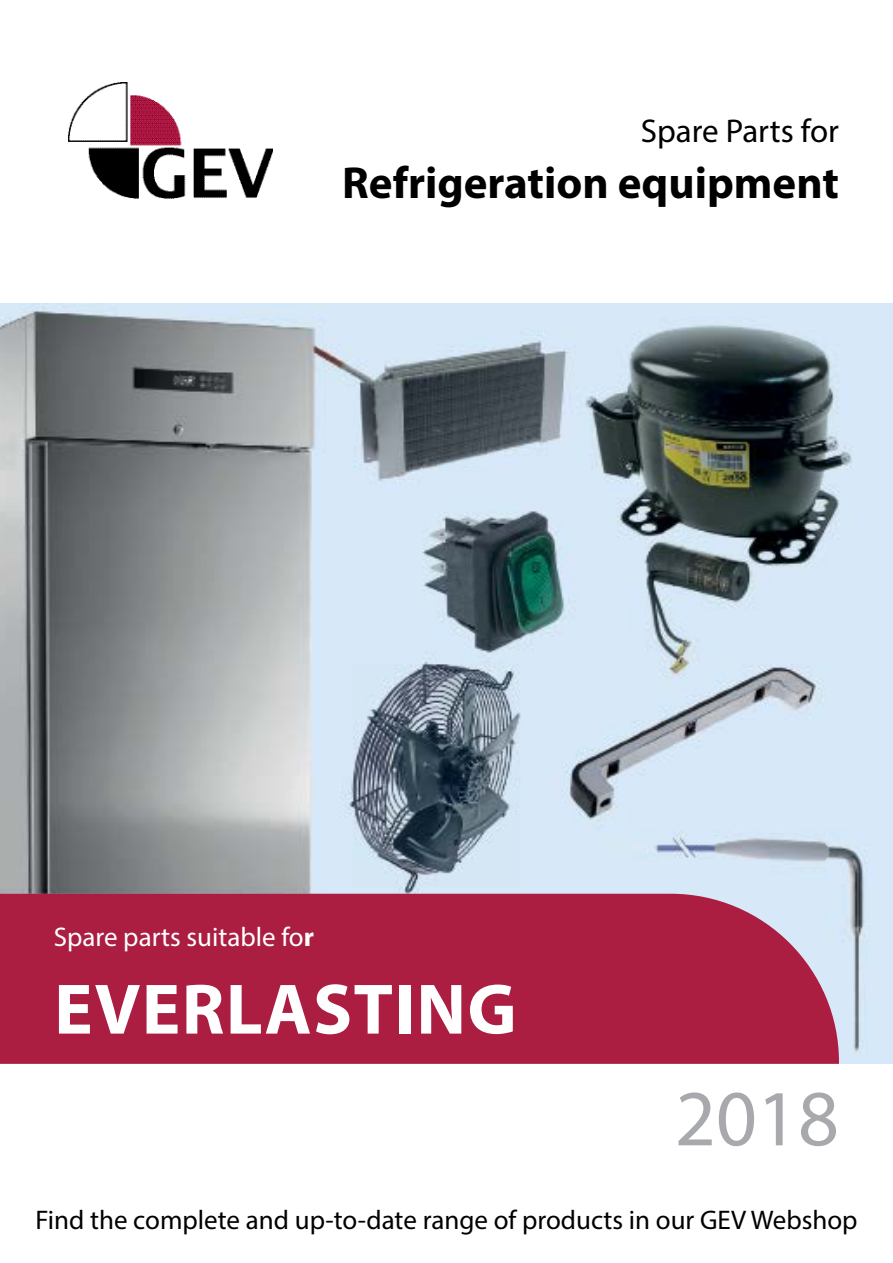
<style>
.page{position:relative;width:893px;height:1263px;background:#fff}
.page>*{position:absolute;margin:0;border:0;box-sizing:border-box;transform-origin:0 0}
.t1{font:79.95px "Myriad Pro";color:#a7a9ac}
.t2{font:700 72px "Myriad Pro";letter-spacing:.02em;color:#fff}
.t3{font:700 45px "Myriad Pro";color:#000}
.t4{font:33px "Myriad Pro";color:#000}
.t5{font:27px "Myriad Pro";color:#000}
.t6{font:27px "Myriad Pro";color:#fff}
.s1{font-weight:700}
</style>
<div class="page">
<img style="left:0;top:303px;width:893px;height:760px">
<div style="left:0;top:894px;width:839px;height:170px;background:#ab1e42"></div>
<img style="left:68px;top:83px;width:205px;height:115px">
<p class="t4" style="left:641px;top:111px;width:200px">Spare Parts for</p>
<h3 class="t3" style="left:342px;top:153px;width:498px">Refrigeration equipment</h3>
<p class="t6" style="left:54px;top:920px;width:262px">Spare parts suitable fo<span class="s1">r</span></p>
<h2 class="t2" style="left:54px;top:962px;width:464px">EVERLASTING</h2>
<h1 class="t1" style="left:675px;top:1069px;width:166px">2018</h1>
<p class="t5" style="left:35px;top:1203px;width:824px">Find the complete and up-to-date range of products in our GEV Webshop</p>
</div>
